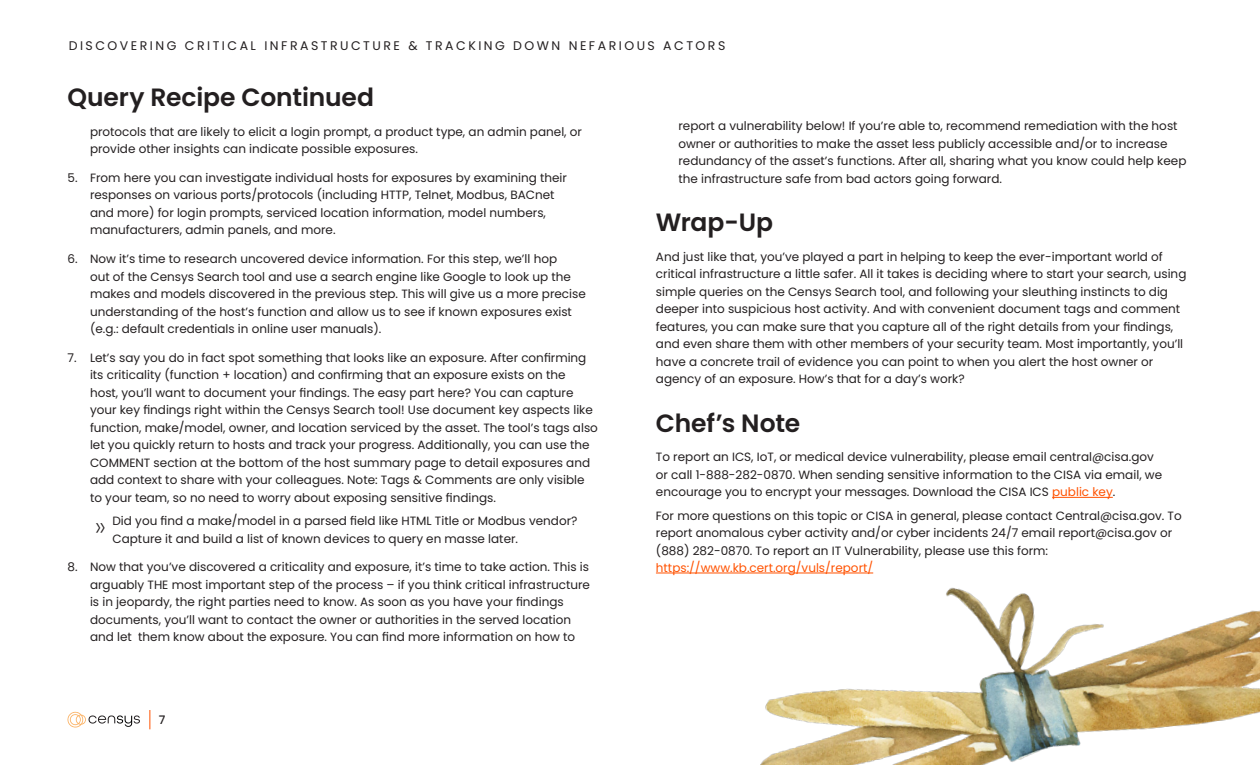
<style>
.page{position:relative;width:1260px;height:765px;background:#fff}
.page>*{position:absolute;margin:0;border:0;box-sizing:border-box;transform-origin:0 0}
.Numbered_List{font:200 27.5px "Poppins";color:#231f20}
.Page_Subheader{font:600 25px "Poppins";letter-spacing:-.005em;color:#231f20}
.Page_Subtitle{font:12.5px "Poppins";letter-spacing:.2em;color:#231f20}
.Numbered_List-2{font:12px/17.5px "Poppins";color:#231f20}
.t1{font:500 11.75px "Poppins";color:#231f20}
.s1{color:#ff5200}
</style>
<div class="page">
<svg style="left:67px;top:712px;width:73px;height:16px"></svg>
<svg style="left:149px;top:710px;width:1px;height:19px"></svg>
<hr style="left:656px;top:573px;width:217px;height:1px;background:#ff5200">
<img style="left:689px;top:496px;width:571px;height:269px">
<p class="Page_Subtitle" style="left:69px;top:38px;width:658px">DISCOVERING CRITICAL INFRASTRUCTURE &amp; TRACKING DOWN NEFARIOUS ACTORS</p>
<p class="Page_Subheader" style="left:68px;top:83px;width:308px">Query Recipe Continued</p>
<p class="Numbered_List-2" style="left:90px;top:123px;width:494px">protocols that are likely to elicit a login prompt, a product type, an admin panel, or provide other insights can indicate possible exposures.</p>
<p class="Numbered_List-2" style="left:90px;top:169px;width:478px;text-indent:-22px">5. From here you can investigate individual hosts for exposures by examining their responses on various ports/protocols (including HTTP, Telnet, Modbus, BACnet and more) for login prompts, serviced location information, model numbers, manufacturers, admin panels, and more.</p>
<p class="Numbered_List-2" style="left:90px;top:250px;width:497px;text-indent:-22px">6. Now it’s time to research uncovered device information. For this step, we’ll hop<br>out of the Censys Search tool and use a search engine like Google to look up the makes and models discovered in the previous step. This will give us a more precise understanding of the host’s function and allow us to see if known exposures exist (e.g.: default credentials in online user manuals).</p>
<p class="Numbered_List-2" style="left:90px;top:349px;width:509px;text-indent:-22px">7. Let’s say you do in fact spot something that looks like an exposure. After confirming its criticality (function + location) and confirming that an exposure exists on the<br>host, you’ll want to document your findings. The easy part here? You can capture your key findings right within the Censys Search tool! Use document key aspects like function, make/model, owner, and location serviced by the asset. The tool’s tags also let you quickly return to hosts and track your progress. Additionally, you can use the COMMENT section at the bottom of the host summary page to detail exposures and add context to share with your colleagues. Note: Tags &amp; Comments are only visible to your team, so no need to worry about exposing sensitive findings.</p>
<p class="Numbered_List-2" style="left:112px;top:512px;width:467px">Did you find a make/model in a parsed field like HTML Title or Modbus vendor?<br>Capture it and build a list of known devices to query en masse later.</p>
<p class="Numbered_List-2" style="left:90px;top:558px;width:502px;text-indent:-22px">8. Now that you’ve discovered a criticality and exposure, it’s time to take action. This is arguably THE most important step of the process – if you think critical infrastructure is in jeopardy, the right parties need to know. As soon as you have your findings documents, you’ll want to contact the owner or authorities in the served location and let them know about the exposure. You can find more information on how to</p>
<p class="Numbered_List" style="left:95px;top:511px;width:13px">»</p>
<p class="t1" style="left:159px;top:713px;width:8px">7</p>
<p class="Numbered_List-2" style="left:678px;top:117px;width:510px">report a vulnerability below! If you’re able to, recommend remediation with the host owner or authorities to make the asset less publicly accessible and/or to increase redundancy of the asset’s functions. After all, sharing what you know could help keep the infrastructure safe from bad actors going forward.</p>
<p class="Page_Subheader" style="left:656px;top:208px;width:119px">Wrap-Up</p>
<p class="Numbered_List-2" style="left:656px;top:248px;width:532px">And just like that, you’ve played a part in helping to keep the ever-important world of critical infrastructure a little safer. All it takes is deciding where to start your search, using simple queries on the Censys Search tool, and following your sleuthing instincts to dig deeper into suspicious host activity. And with convenient document tags and comment features, you can make sure that you capture all of the right details from your findings, and even share them with other members of your security team. Most importantly, you’ll have a concrete trail of evidence you can point to when you alert the host owner or agency of an exposure. How’s that for a day’s work?</p>
<p class="Page_Subheader" style="left:656px;top:409px;width:146px">Chef’s Note</p>
<p class="Numbered_List-2" style="left:656px;top:449px;width:508px">To report an ICS, IoT, or medical device vulnerability, please email central@cisa.gov or call 1-888-282-0870. When sending sensitive information to the CISA via email, we encourage you to encrypt your messages. Download the CISA ICS <span class="s1">public key</span>.</p>
<p class="Numbered_List-2" style="left:656px;top:507px;width:527px">For more questions on this topic or CISA in general, please contact Central@cisa.gov. To report anomalous cyber activity and/or cyber incidents 24/7 email report@cisa.gov or (888) 282-0870. To report an IT Vulnerability, please use this form: <span class="s1">https://www.kb.cert.org/vuls/report/</span></p>
</div>
